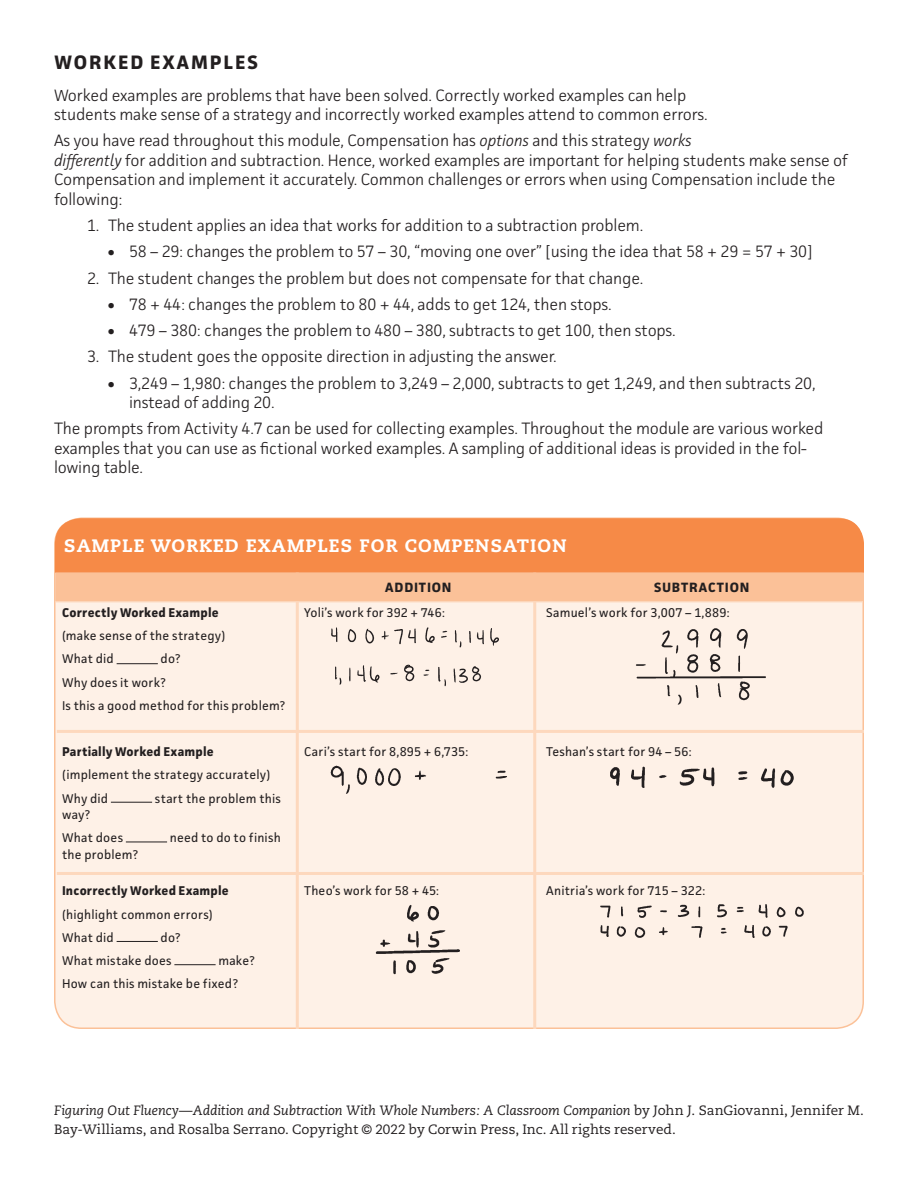
<style>
.page{position:relative;width:918px;height:1188px;background:#fff}
.page>*{position:absolute;margin:0;border:0;box-sizing:border-box;transform-origin:0 0}
.t1{font:700 19.5px "Facit";letter-spacing:.1em;color:#231f20}
.t2{font:800 18px "Caecilia";letter-spacing:.06em;color:#fff}
.t3{font:300 16.5px/19.5px "Facit";letter-spacing:-.01em;color:#231f20}
.t4{font:13.5px/19.5px "Caecilia";letter-spacing:.005em;color:#231f20}
.t5{font:700 13.5px "Facit";letter-spacing:.06em;color:#231f20}
.t6{font:12.75px/23.2px "Facit";letter-spacing:.015em;color:#231f20}
.t7{font:700 12.75px "Facit";letter-spacing:.015em;color:#231f20}
.s1{font-style:italic}
</style>
<div class="page">
<div style="left:55px;top:518px;width:808px;height:510px;background:#fef1e7;border-radius:27px"></div>
<div style="left:55px;top:518px;width:809px;height:55px;background:#f68a47"></div>
<hr style="left:57px;top:730px;width:807px;height:3px;background:#fdd8bd">
<hr style="left:55px;top:599px;width:808px;height:3px;background:#fdd8bd">
<hr style="left:57px;top:872px;width:807px;height:3px;background:#fdd8bd">
<hr style="left:296px;top:573px;width:3px;height:456px;background:#fdd8bd">
<hr style="left:533px;top:573px;width:3px;height:456px;background:#fdd8bd">
<div style="left:55px;top:573px;width:809px;height:28px;background:#fbc198"></div>
<hr style="left:117px;top:663px;width:41px;height:1px;background:#231f20">
<img style="left:332px;top:627px;width:167px;height:60px">
<img style="left:636px;top:628px;width:130px;height:77px">
<hr style="left:111px;top:802px;width:41px;height:1px;background:#231f20">
<hr style="left:126px;top:842px;width:41px;height:1px;background:#231f20">
<img style="left:330px;top:765px;width:177px;height:29px">
<img style="left:610px;top:766px;width:184px;height:22px">
<hr style="left:117px;top:941px;width:41px;height:1px;background:#231f20">
<hr style="left:174px;top:964px;width:42px;height:1px;background:#231f20">
<img style="left:375px;top:905px;width:85px;height:70px">
<img style="left:600px;top:905px;width:203px;height:33px">
<p class="t1" style="left:54px;top:50px;width:205px">WORKED EXAMPLES</p>
<p class="t3" style="left:54px;top:85px;width:655px">Worked examples are problems that have been solved. Correctly worked examples can help students make sense of a strategy and incorrectly worked examples attend to common errors.</p>
<p class="t3" style="left:54px;top:131px;width:795px">As you have read throughout this module, Compensation has <span class="s1">options</span> and this strategy <span class="s1">works<br>differently</span> for addition and subtraction. Hence, worked examples are important for helping students make sense of Compensation and implement it accurately. Common challenges or errors when using Compensation include the following:</p>
<p class="t3" style="left:87px;top:215px;width:558px">1. The student applies an idea that works for addition to a subtraction problem.</p>
<p class="t3" style="left:108px;top:242px;width:706px">• 58 – 29: changes the problem to 57 – 30, “moving one over” [using the idea that 58 + 29 = 57 + 30]</p>
<p class="t3" style="left:87px;top:268px;width:558px">2. The student changes the problem but does not compensate for that change.</p>
<p class="t3" style="left:108px;top:294px;width:505px">• 78 + 44: changes the problem to 80 + 44, adds to get 124, then stops.</p>
<p class="t3" style="left:108px;top:320px;width:569px">• 479 – 380: changes the problem to 480 – 380, subtracts to get 100, then stops.</p>
<p class="t3" style="left:87px;top:347px;width:471px">3. The student goes the opposite direction in adjusting the answer.</p>
<p class="t3" style="left:129px;top:373px;width:688px;text-indent:-21px">• 3,249 – 1,980: changes the problem to 3,249 – 2,000, subtracts to get 1,249, and then subtracts 20, instead of adding 20.</p>
<p class="t3" style="left:54px;top:419px;width:771px">The prompts from Activity 4.7 can be used for collecting examples. Throughout the module are various worked examples that you can use as fictional worked examples. A sampling of additional ideas is provided in the fol&shy;lowing table.</p>
<p class="t2" style="left:64px;top:535px;width:504px">SAMPLE WORKED EXAMPLES FOR COMPENSATION</p>
<p class="t5" style="left:385px;top:579px;width:68px">ADDITION</p>
<p class="t5" style="left:654px;top:579px;width:97px">SUBTRACTION</p>
<p class="t7" style="left:62px;top:604px;width:158px">Correctly Worked Example</p>
<p class="t6" style="left:62px;top:624px;width:165px">(make sense of the strategy)<br>What did</p>
<p class="t6" style="left:304px;top:601px;width:143px">Yoli’s work for 392 + 746:</p>
<p class="t6" style="left:546px;top:601px;width:185px">Samuel’s work for 3,007 – 1,889:</p>
<p class="t6" style="left:62px;top:647px;width:225px;text-indent:99px">do?<br>Why does it work?<br>Is this a good method for this problem?</p>
<p class="t7" style="left:62px;top:744px;width:153px">Partially Worked Example</p>
<p class="t6" style="left:62px;top:763px;width:210px">(implement the strategy accurately)<br>Why did</p>
<p class="t6" style="left:155px;top:786px;width:128px">start the problem this</p>
<p class="t6" style="left:62px;top:803px;width:63px">way?<br>What does</p>
<p class="t6" style="left:62px;top:843px;width:78px">the problem?</p>
<p class="t6" style="left:170px;top:826px;width:112px">need to do to finish</p>
<p class="t7" style="left:62px;top:883px;width:168px">Incorrectly Worked Example</p>
<p class="t6" style="left:62px;top:902px;width:152px">(highlight common errors)<br>What did</p>
<p class="t6" style="left:62px;top:926px;width:120px;text-indent:99px">do?<br>What mistake does</p>
<p class="t6" style="left:62px;top:949px;width:194px;text-indent:156px">make?<br>How can this mistake be fixed?</p>
<p class="t6" style="left:304px;top:740px;width:166px">Cari’s start for 8,895 + 6,735:</p>
<p class="t6" style="left:546px;top:740px;width:147px">Teshan’s start for 94 – 56:</p>
<p class="t6" style="left:304px;top:879px;width:137px">Theo’s work for 58 + 45:</p>
<p class="t6" style="left:546px;top:879px;width:161px">Anitria’s work for 715 – 322:</p>
<p class="t4" style="left:54px;top:1100px;width:812px"><span class="s1">Figuring Out Fluency—Addition and Subtraction With Whole Numbers: A Classroom Companion</span> by John J. SanGiovanni, Jennifer M.<br>Bay-Williams, and Rosalba Serrano. Copyright © 2022 by Corwin Press, Inc. All rights reserved.</p>
</div>
